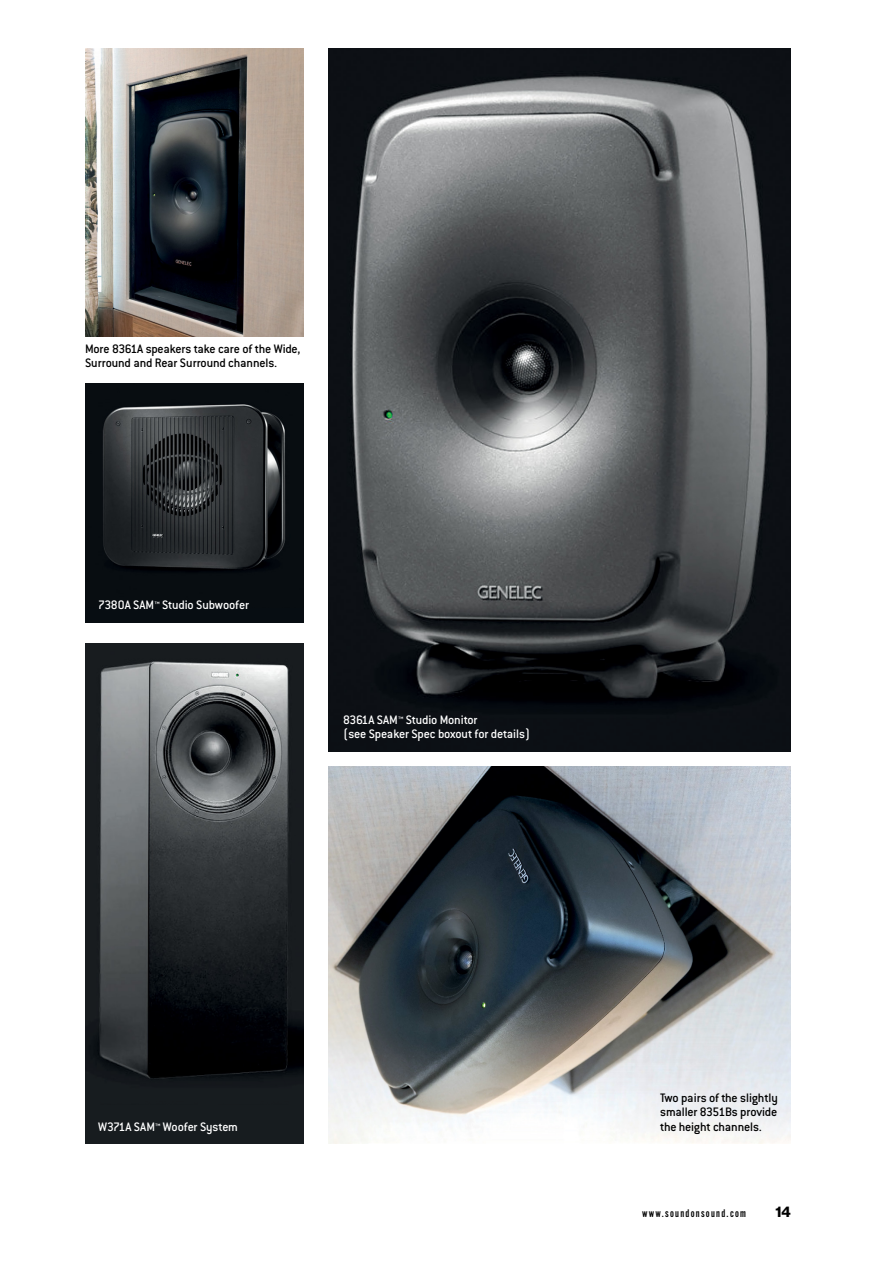
<style>
.page{position:relative;width:893px;height:1263px;background:#fff}
.page>*{position:absolute;margin:0;border:0;box-sizing:border-box;transform-origin:0 0}
.t1{font:15px "N Haas Grotesk DS Pro 75 Bd";color:#000}
.t2{font:500 13.5px/14.2px "Conduit ITC Std";letter-spacing:-.015em;color:#000;text-align:justify}
.t3{font:500 13.5px/14.2px "Conduit ITC Std";letter-spacing:-.015em;color:#fff}
.t4{font:11.55px "Alternate Got No 2 D";letter-spacing:.11em;color:#000}
</style>
<div class="page">
<img style="left:329px;top:49px;width:462px;height:703px">
<div style="left:85px;top:643px;width:218px;height:501px;background:#171c1f"></div>
<img style="left:90px;top:661px;width:213px;height:418px">
<div style="left:85px;top:384px;width:218px;height:238px;background:#070d12"></div>
<img style="left:103px;top:404px;width:183px;height:168px">
<img style="left:329px;top:766px;width:462px;height:378px">
<img style="left:85px;top:49px;width:218px;height:287px">
<p class="t2" style="left:85px;top:341px;width:217px">More 8361A speakers take care of the Wide,<br>Surround and Rear Surround channels.</p>
<p class="t3" style="left:98px;top:597px;width:152px">7380A SAM™ Studio Subwoofer</p>
<p class="t3" style="left:343px;top:712px;width:189px">8361A SAM™ Studio Monitor<br>(see Speaker Spec boxout for details)</p>
<p class="t3" style="left:98px;top:1119px;width:141px">W371A SAM™ Woofer System</p>
<p class="t2" style="left:660px;top:1090px;width:119px">Two pairs of the slightly smaller 8351Bs provide the height channels.</p>
<p class="t4" style="left:642px;top:1207px;width:106px">www.soundonsound.com</p>
<p class="t1" style="left:775px;top:1203px;width:17px">14</p>
</div>
